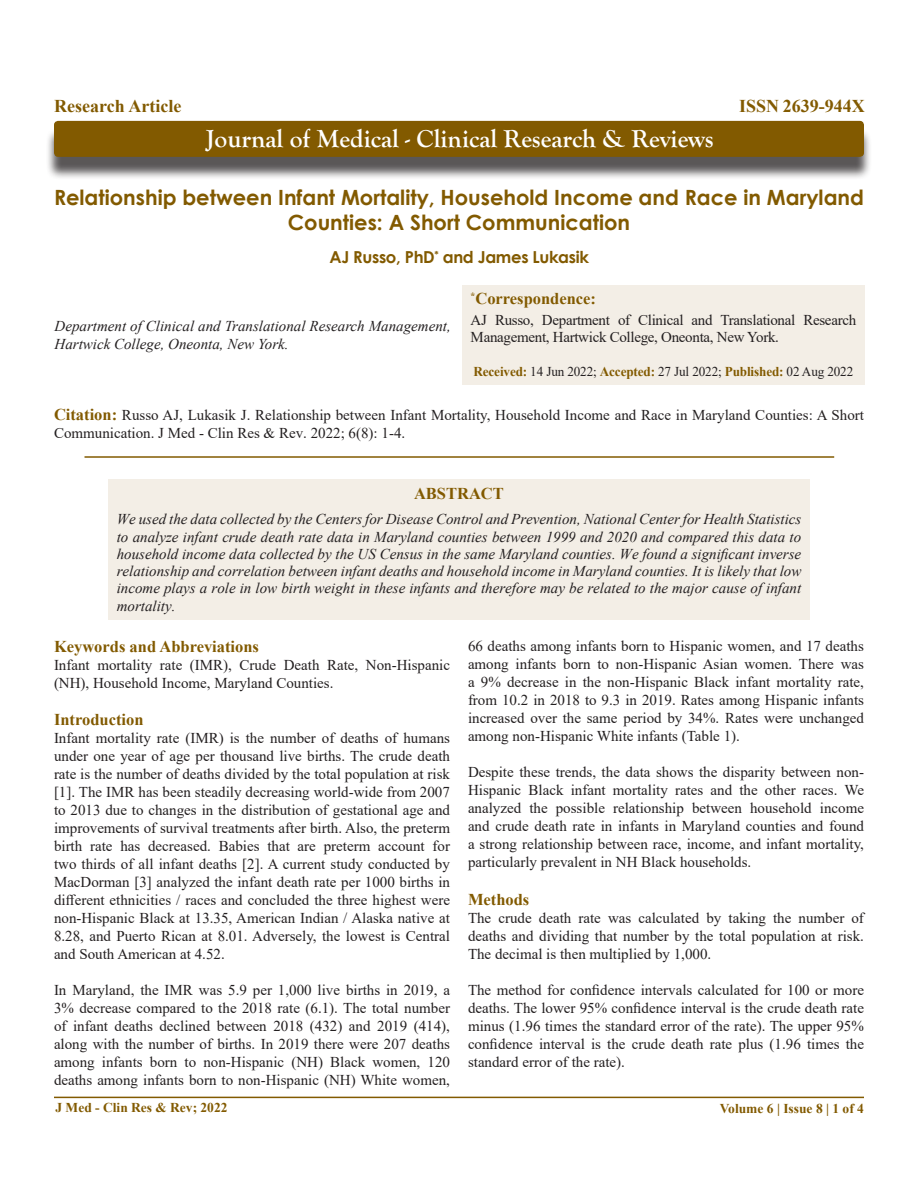
<style>
.page{position:relative;width:918px;height:1188px;background:#fff}
.page>*{position:absolute;margin:0;border:0;box-sizing:border-box;transform-origin:0 0}
.t1{font:700 25.5px "Goudy Old Style T";color:#fff}
.t2{font:700 21px/25.2px "Century Gothic";color:#825a00;text-align:center}
.t3{font:700 18px "Times New Roman";color:#825a00}
.Heading{font:700 16.5px "Times New Roman";color:#825a00}
.t4{font:700 16.5px "Century Gothic";letter-spacing:-.02em;color:#825a00}
.Normal__Web{font:15px/18px "Times New Roman";color:#231f20;text-align:justify}
.t5{font:italic 15px/17.2px "Times New Roman";color:#231f20}
.Normal__Web-2{font:15px/16.5px "Times New Roman";letter-spacing:-.02em;color:#231f20}
.t6{font:13.5px "Times New Roman";letter-spacing:-.01em;color:#231f20}
.t7{font:700 13.5px "Times New Roman";color:#825a00}
.s1{font-weight:700;color:#825a00}
.s2{font-weight:700;font-size:16.5px;color:#825a00}
</style>
<div class="page">
<div style="left:46px;top:128px;width:826px;height:52px;background:#231f20;opacity:.75"></div>
<div style="left:54px;top:121px;width:810px;height:36px;background:#825a00;border-radius:4px"></div>
<hr style="left:54px;top:1097px;width:810px;height:1px;background:#825a00">
<hr style="left:85px;top:456px;width:749px;height:2px;background:#825a00">
<div style="left:462px;top:285px;width:403px;height:100px;background:#f3eee6"></div>
<div style="left:108px;top:479px;width:702px;height:140px;background:#f3eee6"></div>
<p class="t3" style="left:54px;top:93px;width:129px">Research Article</p>
<h1 class="t1" style="left:206px;top:124px;width:509px">Journal of Medical - Clinical Research &amp; Reviews</h1>
<p class="t3" style="left:739px;top:93px;width:127px">ISSN 2639-944X</p>
<p class="t2" style="left:54px;top:183px;width:811px">Relationship between Infant Mortality, Household Income and Race in Maryland<br>Counties: A Short Communication</p>
<p class="t4" style="left:330px;top:245px;width:261px">AJ Russo, PhD<sup>*</sup> and James Lukasik</p>
<p class="t5" style="left:55px;top:316px;width:398px;line-height:18px">Department of Clinical and Translational Research Management,<br>Hartwick College, Oneonta, New York.</p>
<p class="Heading" style="left:471px;top:287px;width:127px"><sup>*</sup>Correspondence:</p>
<p class="Normal__Web-2" style="left:471px;top:311px;width:387px">AJ Russo, Department of Clinical and Translational Research<br>Management, Hartwick College, Oneonta, New York.</p>
<p class="t6" style="left:474px;top:362px;width:381px"><span class="s1">Received:</span> 14 Jun 2022; <span class="s1">Accepted:</span> 27 Jul 2022; <span class="s1">Published:</span> 02 Aug 2022</p>
<p class="Normal__Web" style="left:54px;top:405px;width:812px"><span class="s2">Citation:</span> Russo AJ, Lukasik J. Relationship between Infant Mortality, Household Income and Race in Maryland Counties: A Short<br>Communication. J Med - Clin Res &amp; Rev. 2022; 6(8): 1-4.</p>
<p class="Heading" style="left:414px;top:481px;width:91px">ABSTRACT</p>
<p class="t5" style="left:117px;top:510px;width:686px;text-align:justify">We used the data collected by the Centers for Disease Control and Prevention, National Center for Health Statistics to analyze infant crude death rate data in Maryland counties between 1999 and 2020 and compared this data to household income data collected by the US Census in the same Maryland counties. We found a significant inverse relationship and correlation between infant deaths and household income in Maryland counties. It is likely that low income plays a role in low birth weight in these infants and therefore may be related to the major cause of infant mortality.</p>
<p class="Heading" style="left:54px;top:634px;width:207px">Keywords and Abbreviations</p>
<p class="Normal__Web" style="left:54px;top:655px;width:398px">Infant mortality rate (IMR), Crude Death Rate, Non-Hispanic (NH), Household Income, Maryland Counties.</p>
<p class="Heading" style="left:54px;top:708px;width:91px">Introduction</p>
<p class="Normal__Web" style="left:54px;top:729px;width:398px">Infant mortality rate (IMR) is the number of deaths of humans under one year of age per thousand live births. The crude death rate is the number of deaths divided by the total population at risk [1]. The IMR has been steadily decreasing world-wide from 2007 to 2013 due to changes in the distribution of gestational age and improvements of survival treatments after birth. Also, the preterm birth rate has decreased. Babies that are preterm account for two thirds of all infant deaths [2]. A current study conducted by MacDorman [3] analyzed the infant death rate per 1000 births in different ethnicities / races and concluded the three highest were non-Hispanic Black at 13.35, American Indian / Alaska native at 8.28, and Puerto Rican at 8.01. Adversely, the lowest is Central and South American at 4.52.</p>
<p class="Normal__Web" style="left:54px;top:981px;width:398px">In Maryland, the IMR was 5.9 per 1,000 live births in 2019, a 3% decrease compared to the 2018 rate (6.1). The total number of infant deaths declined between 2018 (432) and 2019 (414), along with the number of births. In 2019 there were 207 deaths among infants born to non-Hispanic (NH) Black women, 120 deaths among infants born to non-Hispanic (NH) White women,</p>
<p class="Normal__Web" style="left:468px;top:636px;width:398px">66 deaths among infants born to Hispanic women, and 17 deaths among infants born to non-Hispanic Asian women. There was a 9% decrease in the non-Hispanic Black infant mortality rate, from 10.2 in 2018 to 9.3 in 2019. Rates among Hispanic infants increased over the same period by 34%. Rates were unchanged among non-Hispanic White infants (Table 1).</p>
<p class="Normal__Web" style="left:468px;top:763px;width:398px">Despite these trends, the data shows the disparity between non-Hispanic Black infant mortality rates and the other races. We analyzed the possible relationship between household income and crude death rate in infants in Maryland counties and found a strong relationship between race, income, and infant mortality, particularly prevalent in NH Black households.</p>
<p class="Heading" style="left:468px;top:888px;width:63px">Methods</p>
<p class="Normal__Web" style="left:468px;top:909px;width:398px">The crude death rate was calculated by taking the number of deaths and dividing that number by the total population at risk.<br>The decimal is then multiplied by 1,000.</p>
<p class="Normal__Web" style="left:468px;top:981px;width:398px">The method for confidence intervals calculated for 100 or more deaths. The lower 95% confidence interval is the crude death rate minus (1.96 times the standard error of the rate). The upper 95% confidence interval is the crude death rate plus (1.96 times the standard error of the rate).</p>
<p class="t7" style="left:55px;top:1098px;width:174px">J Med - Clin Res &amp; Rev; 2022</p>
<p class="t7" style="left:720px;top:1099px;width:146px">Volume 6 | Issue 8 | 1 of 4</p>
</div>
